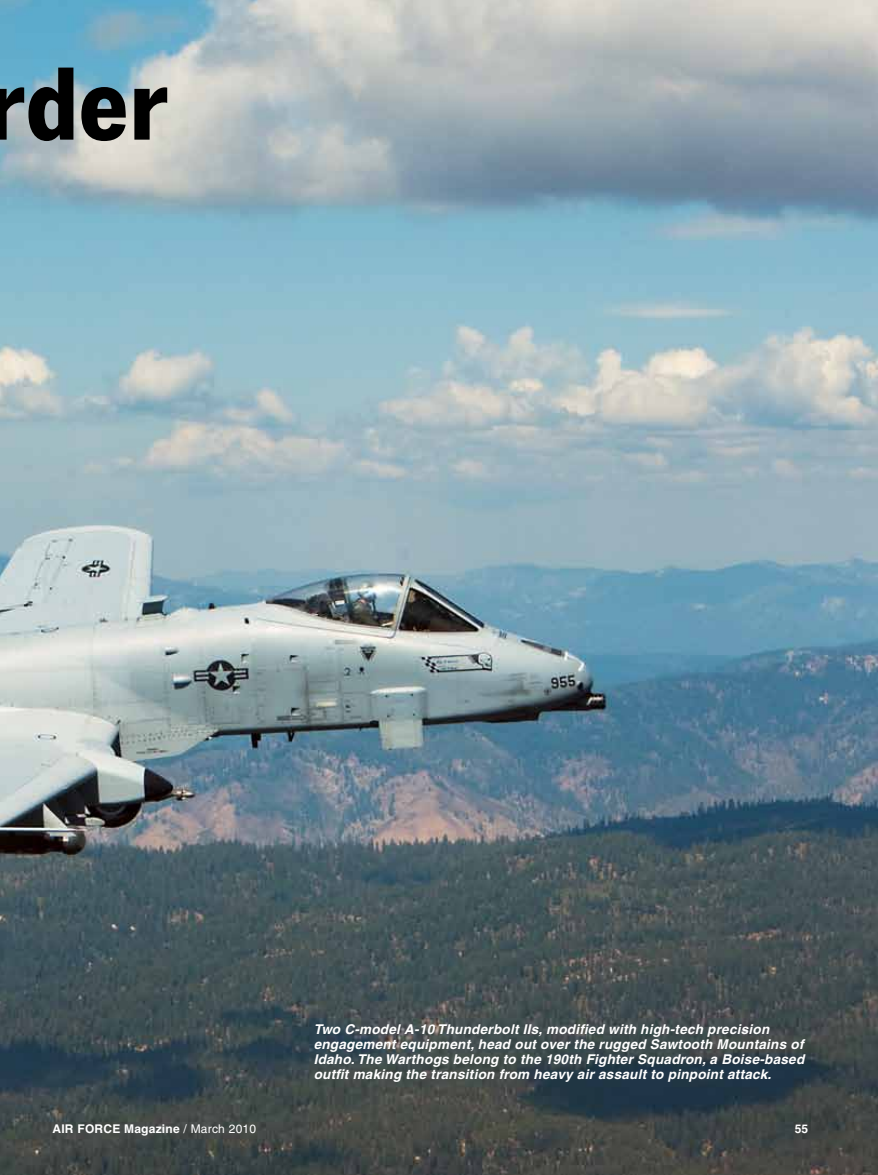
<style>
.page{position:relative;width:878px;height:1175px;background:#fff}
.page>*{position:absolute;margin:0;border:0;box-sizing:border-box;transform-origin:0 0}
.t1{font:700 108px "News Got T";color:#000;scale:.94 1}
.t2{font:italic 700 13.5px/15px "Helvetica";letter-spacing:.02em;color:#fff}
.t3{font:700 12px "Helvetica";letter-spacing:.02em;color:#fff}
.s1{font-weight:400}
</style>
<div class="page">
<img style="left:0;top:0;width:878px;height:1174px">
<h1 class="t1" style="left:-14px;top:40px;width:195px">rder</h1>
<p class="t2" style="left:314px;top:1021px;width:492px">Two C-model A-10 Thunderbolt IIs, modified with high-tech precision engagement equipment, head out over the rugged Sawtooth Mountains of Idaho. The Warthogs belong to the 190th Fighter Squadron, a Boise-based outfit making the transition from heavy air assault to pinpoint attack.</p>
<p class="t3" style="left:52px;top:1121px;width:205px">AIR FORCE Magazine <span class="s1">/ March 2010</span></p>
<p class="t3" style="left:795px;top:1121px;width:15px">55</p>
</div>
